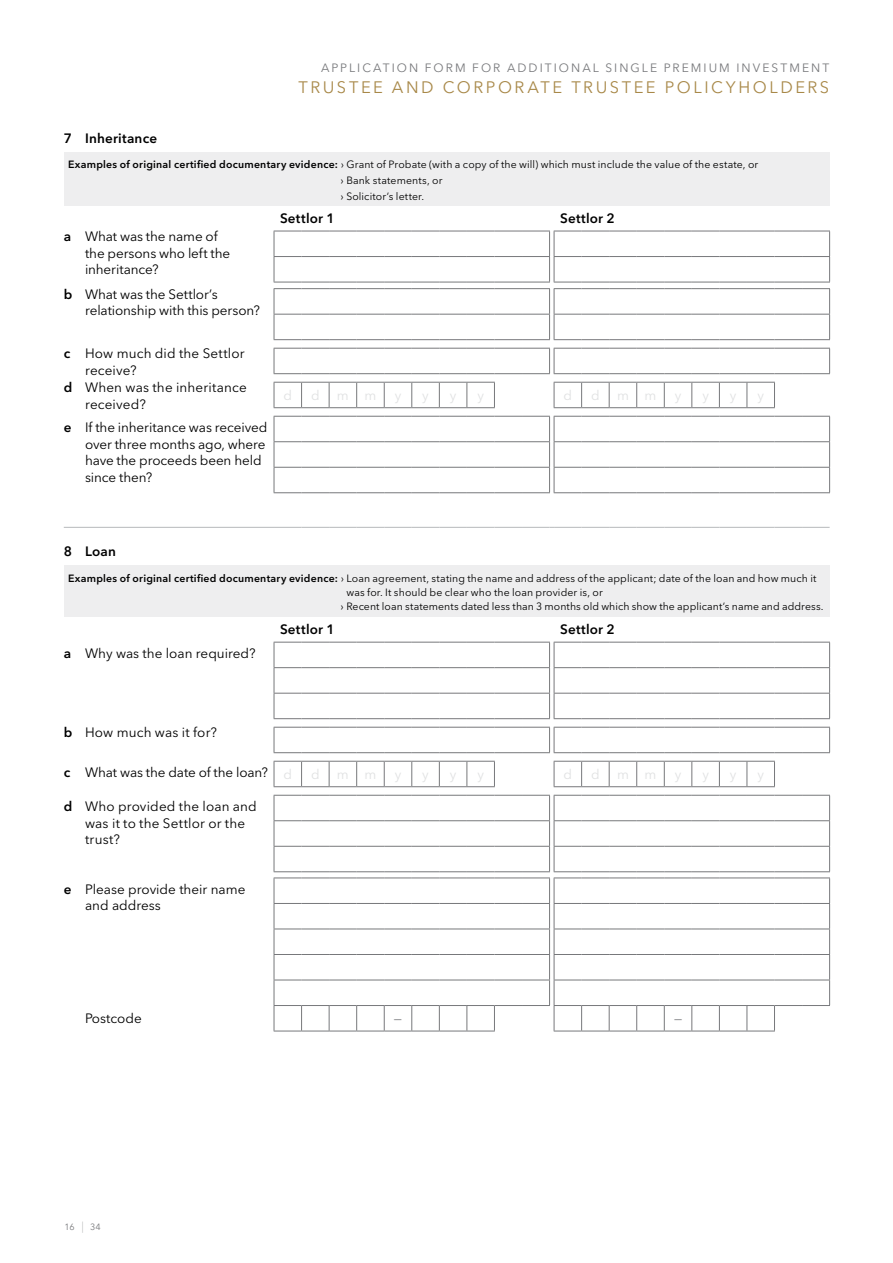
<style>
.page{position:relative;width:893px;height:1263px;background:#fff}
.page>*{position:absolute;margin:0;border:0;box-sizing:border-box;transform-origin:0 0}
.t1{font:16.5px "Avenir Next LT Pro";letter-spacing:.155em;color:#a88848}
.t2{font:13.5px/16.5px "Avenir Next LT Pro";color:#000}
.t3{font:600 13.5px "Avenir Next LT Pro";letter-spacing:.015em;color:#000}
.t4{font:13.5px "Avenir Next LT Pro";color:#e0e1e2}
.t5{font:13.5px "Avenir Next LT Pro";color:#77787b}
.t6{font:12px "Avenir Next LT Pro";letter-spacing:.17em;color:#77787b}
.t7{font:10.5px/15.6px "Avenir Next LT Pro";letter-spacing:.01em;color:#000}
.t8{font:9px "Avenir Next LT Pro";color:#77787b}
.s1{font-weight:600}
.s2{color:#e0e1e2}
.s3{font-weight:200;font-size:11.25px}
</style>
<div class="page">
<div style="left:64px;top:152px;width:766px;height:53px;background:#eeeeef"></div>
<svg style="left:274px;top:416px;width:556px;height:77px"></svg>
<svg style="left:274px;top:231px;width:556px;height:109px"></svg>
<svg style="left:274px;top:382px;width:221px;height:26px"></svg>
<svg style="left:554px;top:382px;width:221px;height:26px"></svg>
<svg style="left:274px;top:348px;width:556px;height:26px"></svg>
<div style="left:64px;top:566px;width:766px;height:51px;background:#eeeeef"></div>
<hr style="left:64px;top:527px;width:210px;height:1px;background:#b7b9bb">
<svg style="left:274px;top:527px;width:556px;height:1px"></svg>
<svg style="left:274px;top:761px;width:221px;height:26px"></svg>
<svg style="left:554px;top:761px;width:221px;height:26px"></svg>
<svg style="left:274px;top:642px;width:556px;height:77px"></svg>
<svg style="left:274px;top:727px;width:556px;height:26px"></svg>
<svg style="left:274px;top:795px;width:556px;height:237px"></svg>
<p class="t6" style="left:321px;top:61px;width:36px">Applic</p>
<p class="t6" style="left:373px;top:61px;width:144px">ation f orm f or Addi</p>
<p class="t6" style="left:545px;top:61px;width:286px">ti onal Si ngl e P remiu m i nvestment</p>
<h1 class="t1" style="left:298px;top:77px;width:407px">Tru stee and corporate tru stee policyh</h1>
<h1 class="t1" style="left:753px;top:77px;width:78px">old ers</h1>
<p class="t3" style="left:64px;top:130px;width:95px">7 Inheritance</p>
<p class="t7" style="left:341px;top:157px;width:419px;text-indent:-273px"><span class="s1">Examples of original certified documentary evidence:</span> › Grant of Probate (with a copy of the will) which must include the value of the estate, or › Bank statements, or<br>› Solicitor’s letter.</p>
<p class="t3" style="left:280px;top:210px;width:56px">Settlor 1</p>
<p class="t3" style="left:560px;top:210px;width:56px">Settlor 2</p>
<p class="t2" style="left:85px;top:228px;width:147px;text-indent:-21px"><span class="s1">a</span> What was the name of the persons who left the inheritance?</p>
<p class="t2" style="left:85px;top:286px;width:176px;text-indent:-21px"><span class="s1">b</span> What was the Settlor’s relationship with this person?</p>
<p class="t2" style="left:64px;top:345px;width:182px"><span class="s1">c</span> How much did the Settlor</p>
<p class="t2" style="left:85px;top:362px;width:53px">receive?</p>
<p class="t2" style="left:64px;top:379px;width:184px"><span class="s1">d</span> When was the inheritance</p>
<p class="t2" style="left:85px;top:396px;width:62px">received?</p>
<p class="t4" style="left:283px;top:387px;width:10px">d</p>
<p class="t4" style="left:311px;top:387px;width:10px">d</p>
<p class="t4" style="left:337px;top:387px;width:41px">m m</p>
<p class="t4" style="left:395px;top:387px;width:8px">y</p>
<p class="t4" style="left:422px;top:387px;width:8px">y</p>
<p class="t4" style="left:450px;top:387px;width:8px">y</p>
<p class="t4" style="left:477px;top:387px;width:8px">y</p>
<p class="t4" style="left:564px;top:387px;width:10px">d</p>
<p class="t4" style="left:591px;top:387px;width:10px">d</p>
<p class="t4" style="left:617px;top:387px;width:41px">m m</p>
<p class="t4" style="left:675px;top:387px;width:8px">y</p>
<p class="t4" style="left:702px;top:387px;width:8px">y</p>
<p class="t4" style="left:730px;top:387px;width:8px">y</p>
<p class="t4" style="left:757px;top:387px;width:8px">y</p>
<p class="t2" style="left:85px;top:419px;width:184px;text-indent:-21px"><span class="s1">e</span> If the inheritance was received over three months ago, where have the proceeds been held since then?</p>
<p class="t3" style="left:64px;top:543px;width:54px">8 Loan</p>
<p class="t7" style="left:346px;top:572px;width:472px;line-height:13.5px;text-indent:-278px"><span class="s1">Examples of original certified documentary evidence:</span> › Loan agreement, stating the name and address of the applicant; date of the loan and how much it was for. It should be clear who the loan provider is, or</p>
<p class="t7" style="left:341px;top:599px;width:484px">› Recent loan statements dated less than 3 months old which show the applicant’s name and address.</p>
<p class="t3" style="left:280px;top:621px;width:56px">Settlor 1</p>
<p class="t3" style="left:560px;top:621px;width:56px">Settlor 2</p>
<p class="t2" style="left:64px;top:645px;width:193px"><span class="s1">a</span> Why was the loan required?</p>
<p class="t2" style="left:64px;top:724px;width:155px"><span class="s1">b</span> How much was it for?</p>
<p class="t2" style="left:64px;top:764px;width:230px"><span class="s1">c</span> What was the date of the loan? <span class="s2">d</span></p>
<p class="t4" style="left:311px;top:766px;width:10px">d</p>
<p class="t4" style="left:337px;top:766px;width:41px">m m</p>
<p class="t4" style="left:395px;top:766px;width:8px">y</p>
<p class="t4" style="left:422px;top:766px;width:8px">y</p>
<p class="t4" style="left:450px;top:766px;width:8px">y</p>
<p class="t4" style="left:477px;top:766px;width:8px">y</p>
<p class="t4" style="left:564px;top:766px;width:10px">d</p>
<p class="t4" style="left:591px;top:766px;width:10px">d</p>
<p class="t4" style="left:617px;top:766px;width:41px">m m</p>
<p class="t4" style="left:675px;top:766px;width:8px">y</p>
<p class="t4" style="left:702px;top:766px;width:8px">y</p>
<p class="t4" style="left:730px;top:766px;width:8px">y</p>
<p class="t4" style="left:757px;top:766px;width:8px">y</p>
<p class="t2" style="left:85px;top:798px;width:173px;text-indent:-21px"><span class="s1">d</span> Who provided the loan and was it to the Settlor or the trust?</p>
<p class="t2" style="left:85px;top:881px;width:162px;text-indent:-21px"><span class="s1">e</span> Please provide their name and address</p>
<p class="t2" style="left:85px;top:1010px;width:58px">Postcode</p>
<p class="t5" style="left:394px;top:1010px;width:10px">—</p>
<p class="t5" style="left:674px;top:1010px;width:10px">—</p>
<p class="t8" style="left:65px;top:1222px;width:38px">16 <span class="s3">|</span> 34</p>
</div>
